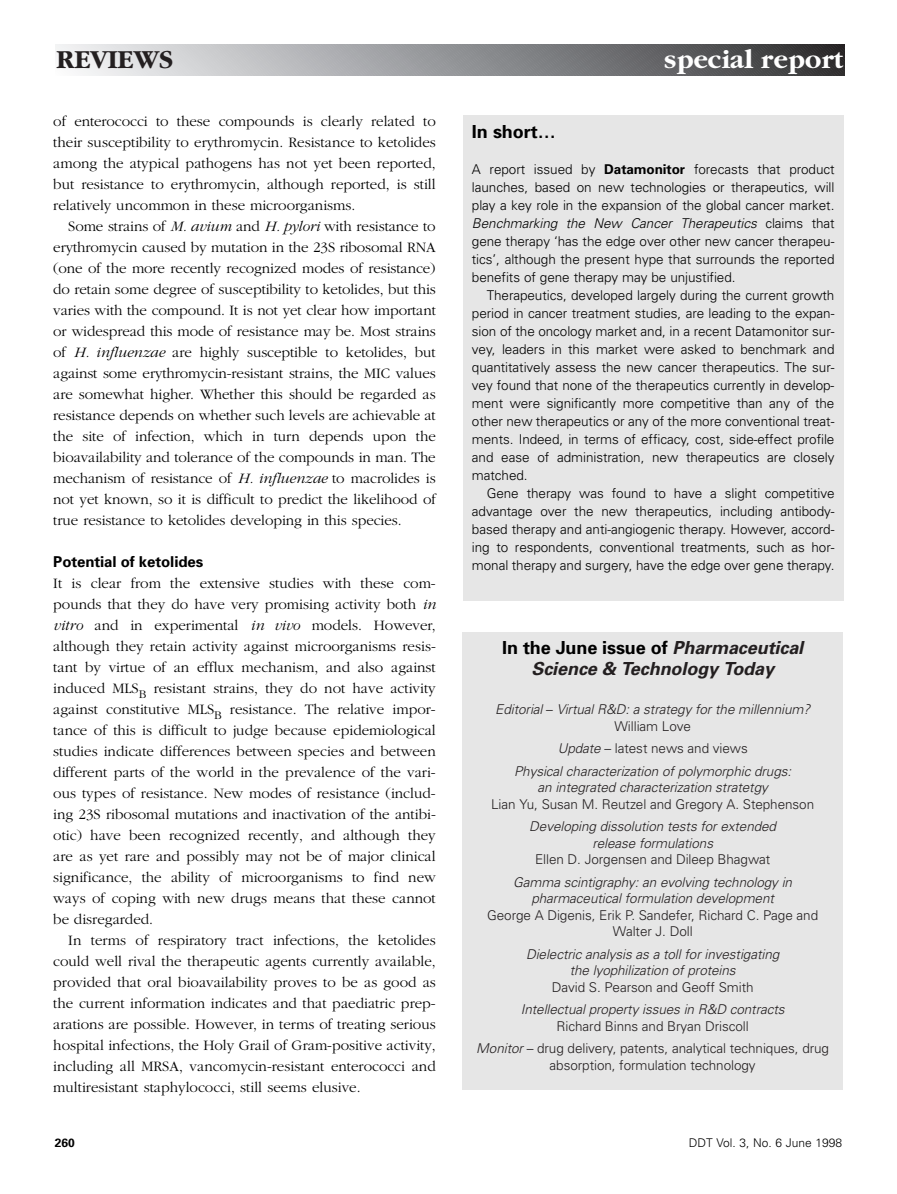
<style>
.page{position:relative;width:897px;height:1194px;background:#fff}
.page>*{position:absolute;margin:0;border:0;box-sizing:border-box;transform-origin:0 0}
.t1{font:700 27px "Garamond";color:#fff}
.t2{font:700 27px "Garamond";color:#231f20}
.t3{font:italic 700 18px/21px "Univers";color:#231f20;text-align:center}
.t4{font:700 18px "Univers";letter-spacing:-.005em;color:#000}
.t5{font:300 15px/21px "Garamond";color:#000;text-align:justify}
.t6{font:700 15px "Univers";letter-spacing:-.005em;color:#000}
.t7{font:300 13.5px/18px "Univers";letter-spacing:-.005em;color:#000;text-align:justify}
.t8{font:italic 300 13.5px/16.5px "Univers";letter-spacing:-.005em;color:#231f20;text-align:center}
.t9{font:300 13.5px/16.5px "Univers";letter-spacing:-.005em;color:#231f20;text-align:center}
.t10{font:300 12px "Univers";color:#000}
.t11{font:700 12px "Univers";color:#000}
.s1{font-style:italic}
.s2{font-weight:700}
.s3{font-style:normal;color:#000}
.s4{font-style:normal}
</style>
<div class="page">
<svg style="left:55px;top:45px;width:789px;height:30px;background:#939497"></svg>
<div style="left:462px;top:632px;width:381px;height:458px;background:#e6e6e6"></div>
<div style="left:463px;top:116px;width:381px;height:485px;background:#e6e6e6"></div>
<h1 class="t2" style="left:57px;top:49px;width:118px">REVIEWS</h1>
<h1 class="t1" style="left:664px;top:49px;width:180px">special report</h1>
<p class="t5" style="left:53px;top:112px;width:384px">of enterococci to these compounds is clearly related to their susceptibility to erythromycin. Resistance to ketolides among the atypical pathogens has not yet been reported, but resistance to erythromycin, although reported, is still relatively uncommon in these microorganisms.</p>
<p class="t5" style="left:53px;top:217px;width:384px;text-indent:15px">Some strains of <span class="s1">M. avium</span> and <span class="s1">H. pylori</span> with resistance to erythromycin caused by mutation in the 23S ribosomal RNA (one of the more recently recognized modes of resistance) do retain some degree of susceptibility to ketolides, but this varies with the compound. It is not yet clear how important or widespread this mode of resistance may be. Most strains of <span class="s1">H. influenzae</span> are highly susceptible to ketolides, but against some erythromycin-resistant strains, the MIC values are somewhat higher. Whether this should be regarded as resistance depends on whether such levels are achievable at the site of infection, which in turn depends upon the bioavailability and tolerance of the compounds in man. The mechanism of resistance of <span class="s1">H. influenzae</span> to macrolides is not yet known, so it is difficult to predict the likelihood of true resistance to ketolides developing in this species.</p>
<p class="t6" style="left:53px;top:556px;width:151px">Potential of ketolides</p>
<p class="t5" style="left:53px;top:574px;width:384px">It is clear from the extensive studies with these com&shy;pounds that they do have very promising activity both <span class="s1">in vitro</span> and in experimental <span class="s1">in vivo</span> models. However, although they retain activity against microorganisms resis&shy;tant by virtue of an efflux mechanism, and also against induced MLS<sub>B</sub> resistant strains, they do not have activity against constitutive MLS<sub>B</sub> resistance. The relative impor&shy;tance of this is difficult to judge because epidemiological studies indicate differences between species and between different parts of the world in the prevalence of the vari&shy;ous types of resistance. New modes of resistance (includ&shy;ing 23S ribosomal mutations and inactivation of the antibi&shy;otic) have been recognized recently, and although they are as yet rare and possibly may not be of major clinical significance, the ability of microorganisms to find new ways of coping with new drugs means that these cannot be disregarded.</p>
<p class="t5" style="left:53px;top:931px;width:384px;text-indent:15px">In terms of respiratory tract infections, the ketolides could well rival the therapeutic agents currently available, provided that oral bioavailability proves to be as good as the current information indicates and that paediatric prep&shy;arations are possible. However, in terms of treating serious hospital infections, the Holy Grail of Gram-positive activity, including all MRSA, vancomycin-resistant enterococci and multiresistant staphylococci, still seems elusive.</p>
<p class="t4" style="left:472px;top:125px;width:85px">In short…</p>
<p class="t7" style="left:472px;top:161px;width:364px">A report issued by <span class="s2">Datamonitor</span> forecasts that product launches, based on new technologies or therapeutics, will play a key role in the expansion of the global cancer market.<br><span class="s1">Benchmarking the New Cancer Therapeutics</span> c l a i m s t h a t gene therapy ‘has the edge over other new cancer therapeu&shy;tics’, although the present hype that surrounds the reported benefits of gene therapy may be unjustified.</p>
<p class="t7" style="left:472px;top:287px;width:364px;text-indent:15px">Therapeutics, developed largely during the current growth period in cancer treatment studies, are leading to the expan&shy;sion of the oncology market and, in a recent Datamonitor sur&shy;vey, leaders in this market were asked to benchmark and quantitatively assess the new cancer therapeutics. The sur&shy;vey found that none of the therapeutics currently in develop&shy;ment were significantly more competitive than any of the other new therapeutics or any of the more conventional treat&shy;ments. Indeed, in terms of efficacy, cost, side-effect profile and ease of administration, new therapeutics are closely matched.</p>
<p class="t7" style="left:472px;top:485px;width:364px;text-indent:15px">Gene therapy was found to have a slight competitive advantage over the new therapeutics, including antibody&shy;based therapy and anti-angiogenic therapy. However, accord&shy;ing to respondents, conventional treatments, such as hor&shy;monal therapy and surgery, have the edge over gene therapy.</p>
<p class="t3" style="left:502px;top:639px;width:306px"><span class="s3">I n t h e J u n e i s s u e o f</span> Pharmaceutical<br>Science &amp; Technology Today</p>
<p class="t8" style="left:495px;top:703px;width:319px">Editorial <span class="s4">–</span> Virtual R&amp;D: a strategy for the millennium?<br><span class="s4">William Love</span></p>
<p class="t8" style="left:514px;top:739px;width:281px;line-height:22.5px">Update<span class="s4">– latest news and views<br></span>Physical characterization of polymorphic drugs:</p>
<p class="t8" style="left:538px;top:781px;width:232px">an integrated characterization stratetgy</p>
<p class="t9" style="left:491px;top:797px;width:324px">Lian Yu, Susan M. Reutzel and Gregory A. Stephenson</p>
<p class="t8" style="left:529px;top:820px;width:251px">Developing dissolution tests for extended release formulations</p>
<p class="t9" style="left:535px;top:853px;width:237px">Ellen D. Jorgensen and Dileep Bhagwat</p>
<p class="t8" style="left:513px;top:875px;width:283px">Gamma scintigraphy: an evolving technology in pharmaceutical formulation development</p>
<p class="t9" style="left:487px;top:908px;width:332px">George A Digenis, Erik P. Sandefer, Richard C. Page and<br>Walter J. Doll</p>
<p class="t8" style="left:526px;top:947px;width:257px">Dielectric analysis as a toll for investigating the lyophilization of proteins</p>
<p class="t9" style="left:552px;top:980px;width:203px">David S. Pearson and Geoff Smith</p>
<p class="t8" style="left:521px;top:1003px;width:268px">Intellectual property issues in R&amp;D contracts</p>
<p class="t9" style="left:476px;top:1016px;width:354px;line-height:22.5px">Richard Binns and Bryan Driscoll<br><span class="s1">Monitor</span>– drug delivery, patents, analytical techniques, drug</p>
<p class="t9" style="left:550px;top:1058px;width:208px">absorption, formulation technology</p>
<p class="t11" style="left:55px;top:1138px;width:22px">260</p>
<p class="t10" style="left:689px;top:1138px;width:155px">DDT Vol. 3, No. 6 June 1998</p>
</div>
